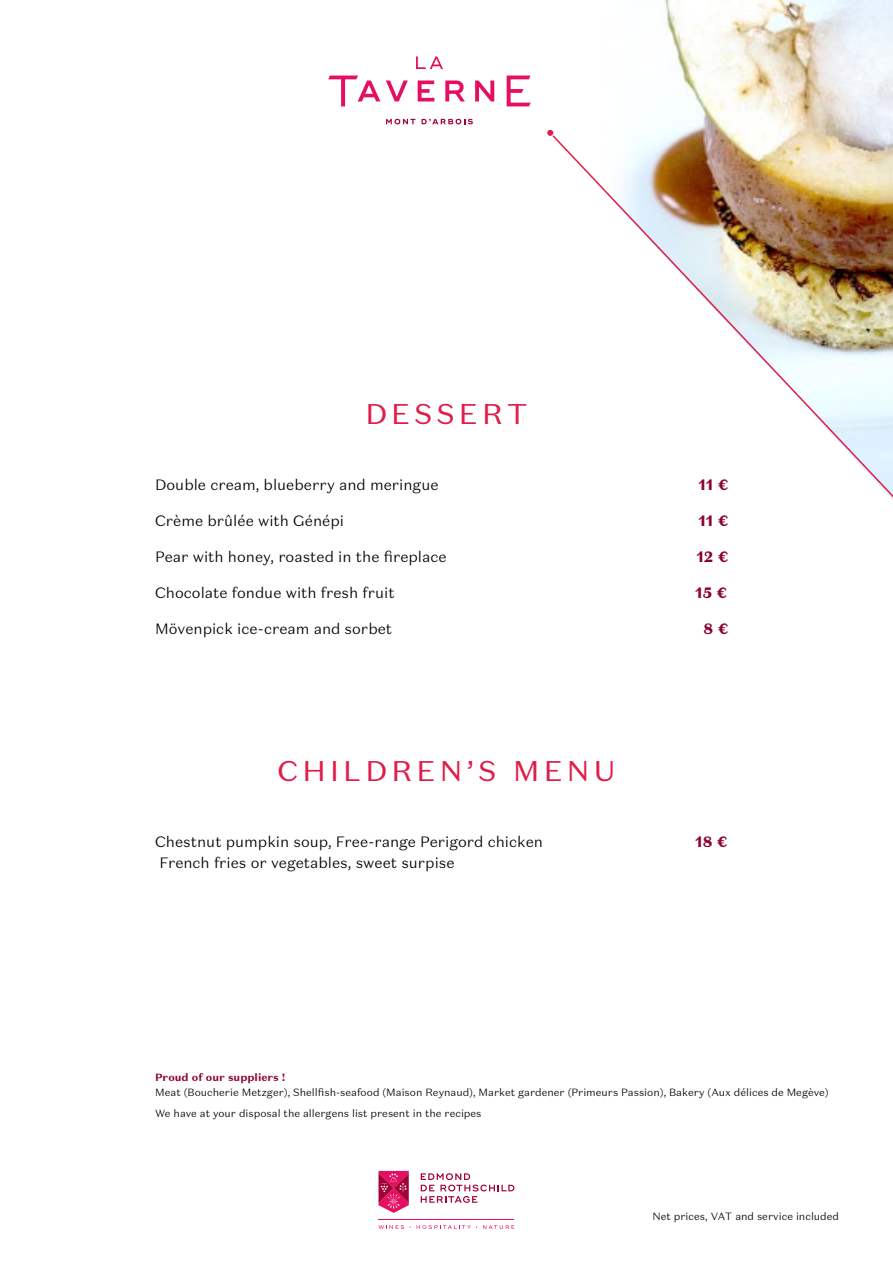
<style>
.page{position:relative;width:893px;height:1263px;background:#fff}
.page>*{position:absolute;margin:0;border:0;box-sizing:border-box;transform-origin:0 0}
.t1{font:28.5px "Domaine Sans Text";letter-spacing:.15em;color:#e21c4a}
.t2{font:300 15px "Domaine Sans Text";color:#000}
.t3{font:900 15px "Domaine Sans Text";letter-spacing:-.01em;color:#8d0134}
.t4{font:300 10.5px "Domaine Sans Text";color:#000}
.t5{font:700 10.5px "Domaine Sans Text";color:#8d0134}
</style>
<div class="page">
<img style="left:664px;top:0;width:229px;height:68px">
<svg style="left:329px;top:68px;width:564px;height:66px"></svg>
<img style="left:552px;top:134px;width:341px;height:366px">
<svg style="left:547px;top:130px;width:6px;height:6px"></svg>
<svg style="left:379px;top:1171px;width:30px;height:42px"></svg>
<svg style="left:421px;top:1173px;width:93px;height:30px"></svg>
<svg style="left:379px;top:1225px;width:25px;height:4px"></svg>
<svg style="left:483px;top:1225px;width:31px;height:4px"></svg>
<svg style="left:417px;top:1225px;width:60px;height:4px"></svg>
<hr style="left:379px;top:1219px;width:135px;height:1px;background:#e50e62">
<svg style="left:386px;top:81px;width:22px;height:20px"></svg>
<svg style="left:418px;top:81px;width:16px;height:20px"></svg>
<svg style="left:445px;top:81px;width:20px;height:20px"></svg>
<svg style="left:475px;top:81px;width:19px;height:20px"></svg>
<svg style="left:328px;top:76px;width:52px;height:30px"></svg>
<svg style="left:507px;top:76px;width:24px;height:30px"></svg>
<svg style="left:386px;top:119px;width:29px;height:5px"></svg>
<svg style="left:422px;top:119px;width:51px;height:5px"></svg>
<svg style="left:416px;top:56px;width:27px;height:13px"></svg>
<h1 class="t1" style="left:365px;top:396px;width:164px">DESSERT</h1>
<p class="t2" style="left:155px;top:475px;width:285px">Double cream, blueberry and meringue</p>
<p class="t3" style="left:698px;top:475px;width:31px">11 €</p>
<p class="t2" style="left:155px;top:511px;width:190px">Crème brûlée with Génépi</p>
<p class="t3" style="left:698px;top:511px;width:31px">11 €</p>
<p class="t2" style="left:155px;top:547px;width:293px">Pear with honey, roasted in the fireplace</p>
<p class="t3" style="left:696px;top:547px;width:33px">12 €</p>
<p class="t2" style="left:155px;top:583px;width:241px">Chocolate fondue with fresh fruit</p>
<p class="t3" style="left:695px;top:583px;width:33px">15 €</p>
<p class="t2" style="left:155px;top:619px;width:239px">Mövenpick ice-cream and sorbet</p>
<p class="t3" style="left:704px;top:619px;width:26px">8 €</p>
<h1 class="t1" style="left:277px;top:752px;width:48px">CHILDREN</h1>
<h1 class="t1" style="left:467px;top:752px;width:150px">’S MENU</h1>
<p class="t2" style="left:155px;top:832px;width:389px">Chestnut pumpkin soup, Free-range Perigord chicken</p>
<p class="t3" style="left:695px;top:832px;width:34px">18 €</p>
<p class="t2" style="left:159px;top:853px;width:297px">French fries or vegetables, sweet surpise</p>
<p class="t5" style="left:155px;top:1071px;width:132px">Proud of our suppliers !</p>
<p class="t4" style="left:155px;top:1086px;width:675px">Meat (Boucherie Metzger), Shellfish-seafood (Maison Reynaud), Market gardener (Primeurs Passion), Bakery (Aux délices de Megève)</p>
<p class="t4" style="left:155px;top:1107px;width:328px">We have at your disposal the allergens list present in the recipes</p>
<p class="t4" style="left:652px;top:1210px;width:188px">Net prices, VAT and service included</p>
</div>
